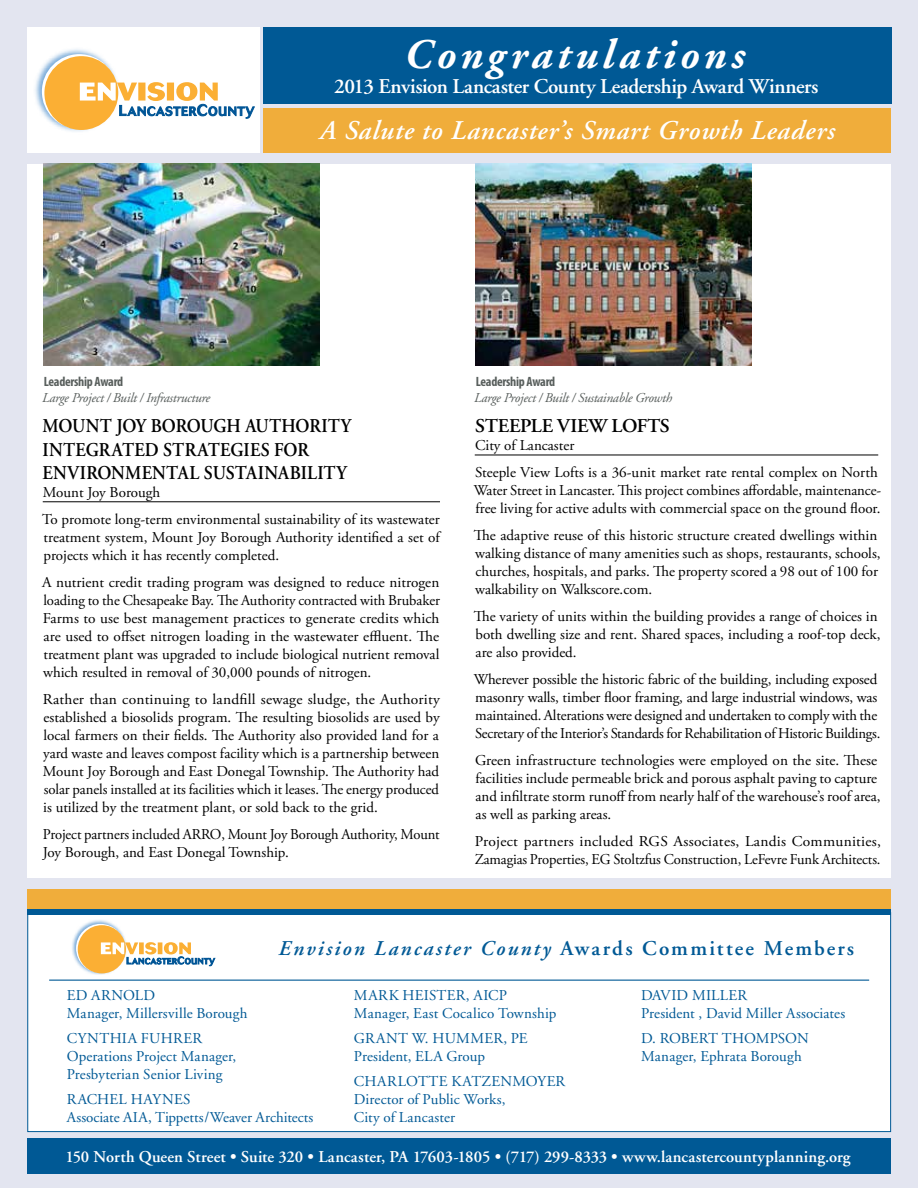
<style>
.page{position:relative;width:918px;height:1188px;background:#e3e5f0}
.page>*{position:absolute;margin:0;border:0;box-sizing:border-box;transform-origin:0 0}
.t1{font:italic 700 42px "Adobe Garamond";letter-spacing:.105em;color:#fff}
.t2{font:italic 600 27px "Adobe Garamond";letter-spacing:.03em;color:#fff}
.t3{font:600 21px "Adobe Garamond";letter-spacing:-.02em;color:#fff}
.t4{font:italic 600 21px "Adobe Garamond";letter-spacing:.105em;color:#005995}
.t5{font:600 19.5px/23.4px "Adobe Garamond";color:#000;scale:.91 1}
.t6{font:600 19.5px "Adobe Garamond";color:#000}
.t7{font:600 16.5px "Adobe Garamond";letter-spacing:.005em;color:#fff}
.t8{font:15px/18px "Adobe Garamond Pro";color:#000}
.t9{font:15px/18px "Adobe Garamond";letter-spacing:.01em;color:#005995}
.t10{font:15px "Adobe Garamond";color:#000}
.t11{font:italic 13.5px "Adobe Garamond";letter-spacing:-.02em;color:#585e5c}
.t12{font:700 condensed 13.5px "Myriad Pro";letter-spacing:-.02em;color:#585e5c}
.s1{font-style:normal}
</style>
<div class="page">
<div style="left:27px;top:164px;width:864px;height:714px;background:#fff"></div>
<img style="left:44px;top:164px;width:276px;height:202px">
<img style="left:475px;top:164px;width:276px;height:202px">
<div style="left:263px;top:109px;width:628px;height:44px;background:#f0ad3b"></div>
<div style="left:27px;top:27px;width:232px;height:126px;background:#fff"></div>
<div style="left:263px;top:27px;width:628px;height:77px;background:#005995"></div>
<img style="left:35px;top:49px;width:64px;height:83px">
<svg style="left:44px;top:56px;width:210px;height:74px"></svg>
<div style="left:27px;top:912px;width:864px;height:220px;background:#fff;border:1px solid #005995"></div>
<img style="left:72px;top:920px;width:42px;height:55px">
<svg style="left:78px;top:925px;width:137px;height:48px"></svg>
<hr style="left:49px;top:980px;width:820px;height:1px;background:#005995">
<div style="left:27px;top:889px;width:864px;height:20px;background:#f0ad3b"></div>
<div style="left:27px;top:909px;width:864px;height:6px;background:#005995"></div>
<div style="left:27px;top:1138px;width:864px;height:36px;background:#005995"></div>
<hr style="left:43px;top:501px;width:397px;height:1px;background:#000">
<hr style="left:475px;top:455px;width:403px;height:1px;background:#000">
<h1 class="t1" style="left:404px;top:31px;width:342px">Congratulations</h1>
<h3 class="t3" style="left:334px;top:75px;width:486px">2013 Envision Lancaster County Leadership Award Winners</h3>
<h2 class="t2" style="left:320px;top:116px;width:517px">A Salute to Lancaster’s Smart Growth Leaders</h2>
<p class="t12" style="left:44px;top:373px;width:81px">Leadership Award</p>
<p class="t11" style="left:42px;top:391px;width:170px">Large Project / Built / Infrastructure</p>
<h3 class="t5" style="left:43px;top:415px;width:341px">MOUNT JOY BOROUGH AUTHORITY<br>INTEGRATED STRATEGIES FOR<br>ENVIRONMENTAL SUSTAINABILITY</h3>
<p class="t10" style="left:43px;top:484px;width:119px">Mount Joy Borough</p>
<p class="t8" style="left:42px;top:511px;width:399px;text-align:justify">To promote long-term environmental sustainability of its wastewater treatment system, Mount Joy Borough Authority identified a set of projects which it has recently completed.</p>
<p class="t8" style="left:42px;top:574px;width:399px;text-align:justify">A nutrient credit trading program was designed to reduce nitrogen loading to the Chesapeake Bay. The Authority contracted with Brubaker Farms to use best management practices to generate credits which are used to offset nitrogen loading in the wastewater effluent. The treatment plant was upgraded to include biological nutrient removal which resulted in removal of 30,000 pounds of nitrogen.</p>
<p class="t8" style="left:43px;top:691px;width:398px;text-align:justify">Rather than continuing to landfill sewage sludge, the Authority established a biosolids program. The resulting biosolids are used by local farmers on their fields. The Authority also provided land for a yard waste and leaves compost facility which is a partnership between Mount Joy Borough and East Donegal Township. The Authority had solar panels installed at its facilities which it leases. The energy produced is utilized by the treatment plant, or sold back to the grid.</p>
<p class="t8" style="left:43px;top:826px;width:399px">Project partners included ARRO, Mount Joy Borough Authority, Mount<br>Joy Borough, and East Donegal Township.</p>
<p class="t12" style="left:476px;top:373px;width:81px">Leadership Award</p>
<p class="t11" style="left:474px;top:391px;width:199px">Large Project / Built / Sustainable Growth</p>
<h3 class="t6" style="left:475px;top:415px;width:196px">STEEPLE VIEW LOFTS</h3>
<p class="t10" style="left:475px;top:438px;width:101px">City of Lancaster</p>
<p class="t8" style="left:474px;top:464px;width:409px">Steeple View Lofts is a 36-unit market rate rental complex on North<br>Water Street in Lancaster. This project combines affordable, maintenance&shy;free living for active adults with commercial space on the ground floor.</p>
<p class="t8" style="left:474px;top:527px;width:408px">The adaptive reuse of this historic structure created dwellings within walking distance of many amenities such as shops, restaurants, schools, churches, hospitals, and parks. The property scored a 98 out of 100 for walkability on Walkscore.com.</p>
<p class="t8" style="left:474px;top:608px;width:408px">The variety of units within the building provides a range of choices in both dwelling size and rent. Shared spaces, including a roof-top deck, are also provided.</p>
<p class="t8" style="left:474px;top:671px;width:408px">Wherever possible the historic fabric of the building, including exposed masonry walls, timber floor framing, and large industrial windows, was maintained. Alterations were designed and undertaken to comply with the Secretary of the Interior’s Standards for Rehabilitation of Historic Buildings.</p>
<p class="t8" style="left:475px;top:752px;width:407px">Green infrastructure technologies were employed on the site. These facilities include permeable brick and porous asphalt paving to capture and infiltrate storm runoff from nearly half of the warehouse’s roof area, as well as parking areas.</p>
<p class="t8" style="left:475px;top:833px;width:408px">Project partners included RGS Associates, Landis Communities,<br>Zamagias Properties, EG Stoltzfus Construction, LeFevre Funk Architects.</p>
<h3 class="t4" style="left:279px;top:937px;width:577px">Envision Lancaster County <span class="s1">Awards Committee Members</span></h3>
<p class="t9" style="left:67px;top:987px;width:182px">ED ARNOLD<br>Manager, Millersville Borough</p>
<p class="t9" style="left:67px;top:1030px;width:171px">CYNTHIA FUHRER<br>Operations Project Manager,<br>Presbyterian Senior Living</p>
<p class="t9" style="left:67px;top:1090px;width:248px">RACHEL HAYNES<br>Associate AIA, Tippetts/Weaver Architects</p>
<p class="t9" style="left:354px;top:987px;width:204px">MARK HEISTER, AICP<br>Manager, East Cocalico Township</p>
<p class="t9" style="left:354px;top:1030px;width:175px">GRANT W. HUMMER, PE<br>President, ELA Group</p>
<p class="t9" style="left:354px;top:1072px;width:213px">CHARLOTTE KATZENMOYER<br>Director of Public Works,<br>City of Lancaster</p>
<p class="t9" style="left:641px;top:987px;width:206px">DAVID MILLER<br>President , David Miller Associates</p>
<p class="t9" style="left:641px;top:1030px;width:169px">D. ROBERT THOMPSON<br>Manager, Ephrata Borough</p>
<p class="t7" style="left:66px;top:1148px;width:787px">150 North Queen Street • Suite 320 • Lancaster, PA 17603‑1805 • (717) 299-8333 • www.lancastercountyplanning.org</p>
</div>
